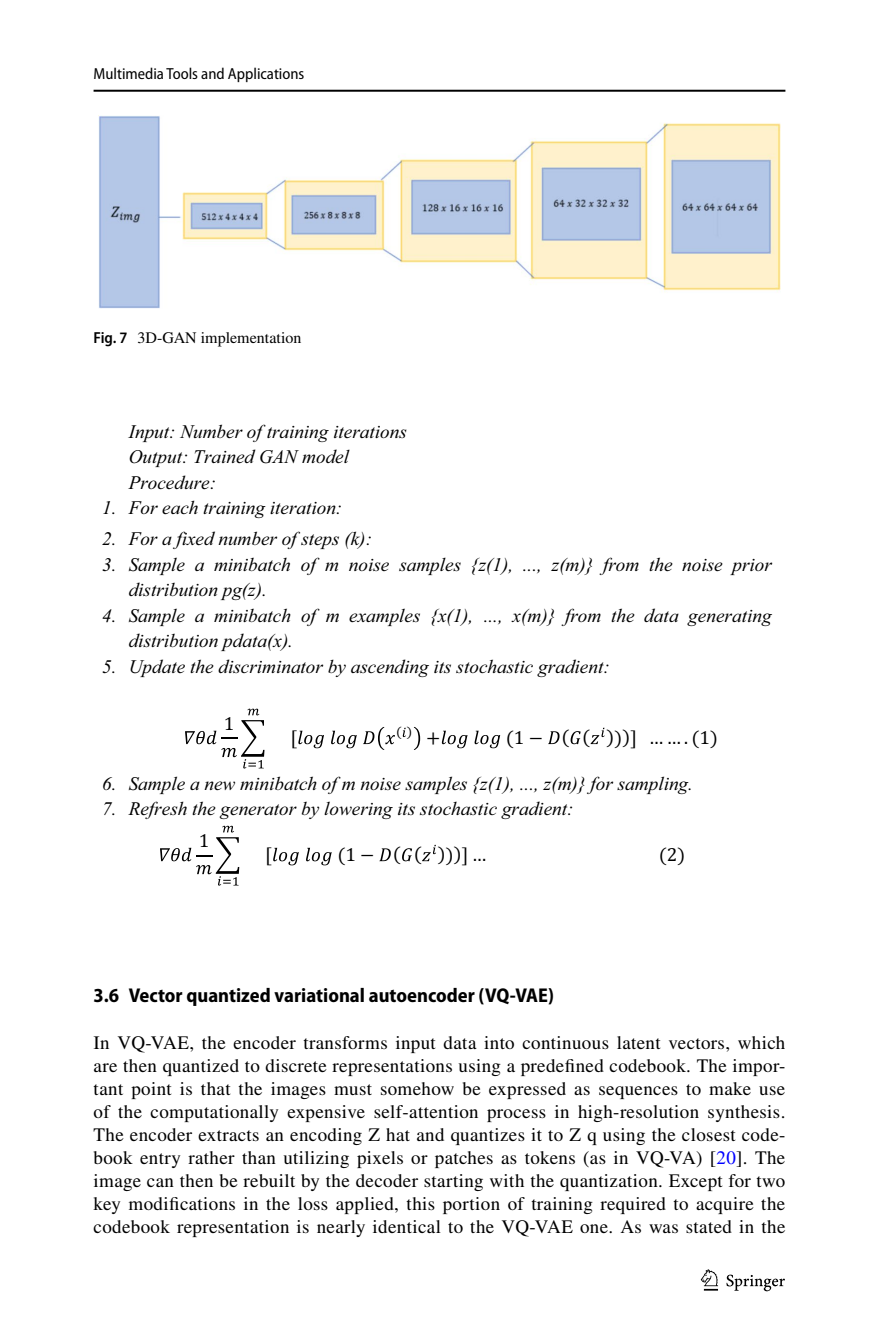
<style>
.page{position:relative;width:879px;height:1333px;background:#fff}
.page>*{position:absolute;margin:0;border:0;box-sizing:border-box;transform-origin:0 0}
.t1{font:700 semi-condensed 20px "Myriad Pro";color:#000}
.t2{font:italic 19.2px/25.4px "Times New Roman";color:#000}
.t3{font:19.2px "Cambria Math";color:#000}
.t4{font:19px/23px "STIX";letter-spacing:.02em;color:#000;text-align:justify}
.t5{font:semi-condensed 16px "Myriad Pro";color:#000}
.t6{font:16px "STIX";color:#000}
.t7{font:13.4px "Cambria Math";color:#000}
.s1{font-family:"Myriad Pro";font-weight:600;font-stretch:semi-condensed}
.s2{font-size:19.2px}
.s3{color:#00f}
</style>
<div class="page">
<hr style="left:94px;top:90px;width:691px;height:2px;background:#000">
<svg style="left:701px;top:1269px;width:17px;height:21px"></svg>
<svg style="left:726px;top:1274px;width:59px;height:17px"></svg>
<svg style="left:185px;top:708px;width:79px;height:60px"></svg>
<svg style="left:298px;top:730px;width:26px;height:18px"></svg>
<svg style="left:331px;top:730px;width:26px;height:18px"></svg>
<svg style="left:363px;top:727px;width:32px;height:23px"></svg>
<svg style="left:403px;top:727px;width:3px;height:10px"></svg>
<svg style="left:414px;top:726px;width:6px;height:24px"></svg>
<svg style="left:442px;top:730px;width:25px;height:18px"></svg>
<svg style="left:474px;top:730px;width:26px;height:18px"></svg>
<svg style="left:548px;top:731px;width:11px;height:13px"></svg>
<svg style="left:570px;top:731px;width:10px;height:13px"></svg>
<svg style="left:590px;top:727px;width:15px;height:17px"></svg>
<svg style="left:160px;top:825px;width:79px;height:60px"></svg>
<svg style="left:273px;top:847px;width:26px;height:18px"></svg>
<svg style="left:306px;top:847px;width:26px;height:18px"></svg>
<svg style="left:379px;top:848px;width:12px;height:13px"></svg>
<svg style="left:402px;top:848px;width:10px;height:13px"></svg>
<svg style="left:422px;top:844px;width:14px;height:17px"></svg>
<img style="left:99px;top:116px;width:681px;height:192px">
<p class="t5" style="left:94px;top:65px;width:212px">Multimedia Tools and Applications</p>
<p class="t6" style="left:94px;top:327px;width:209px"><span class="s1">Fig. 7</span> 3D-GAN implementation</p>
<p class="t2" style="left:129px;top:418px;width:280px">Input: Number of training iterations<br>Output: Trained GAN model<br>Procedure:</p>
<p class="t2" style="left:102px;top:494px;width:242px">1. For each training iteration:</p>
<p class="t2" style="left:102px;top:525px;width:271px">2. For a fixed number of steps (k):</p>
<p class="t2" style="left:129px;top:551px;width:645px;text-indent:-27px">3. Sample a minibatch of m noise samples {z(1), ..., z(m)} from the noise prior distribution pg(z).</p>
<p class="t2" style="left:129px;top:602px;width:644px;text-indent:-27px">4. Sample a minibatch of m examples {x(1), ..., x(m)} from the data generating distribution pdata(x).</p>
<p class="t2" style="left:102px;top:653px;width:509px">5. Update the discriminator by ascending its stochastic gradient:</p>
<p class="t3" style="left:224px;top:716px;width:12px">1</p>
<p class="t3" style="left:290px;top:730px;width:8px">[</p>
<p class="t7" style="left:396px;top:726px;width:46px">() <span class="s2">+</span></p>
<p class="t3" style="left:506px;top:730px;width:213px">(1− ( ( )))] …….(1)</p>
<p class="t2" style="left:102px;top:770px;width:592px">6. Sample a new minibatch of m noise samples {z(1), ..., z(m)} for sampling.</p>
<p class="t2" style="left:102px;top:795px;width:473px">7. Refresh the generator by lowering its stochastic gradient:</p>
<p class="t3" style="left:199px;top:833px;width:12px">1</p>
<p class="t3" style="left:265px;top:847px;width:8px">[</p>
<p class="t3" style="left:337px;top:847px;width:150px">(1− ( ( )))]…</p>
<p class="t3" style="left:659px;top:847px;width:28px">(2)</p>
<p class="t1" style="left:94px;top:984px;width:462px">3.6 Vector quantized variational autoencoder (VQ‑VAE)</p>
<p class="t4" style="left:94px;top:1032px;width:693px">In VQ-VAE, the encoder transforms input data into continuous latent vectors, which are then quantized to discrete representations using a predefined codebook. The impor&shy;tant point is that the images must somehow be expressed as sequences to make use of the computationally expensive self-attention process in high-resolution synthesis.<br>The encoder extracts an encoding Z hat and quantizes it to Z q using the closest code&shy;book entry rather than utilizing pixels or patches as tokens (as in VQ-VA) [<span class="s3">20</span>]. The image can then be rebuilt by the decoder starting with the quantization. Except for two key modifications in the loss applied, this portion of training required to acquire the codebook representation is nearly identical to the VQ-VAE one. As was stated in the</p>
</div>
